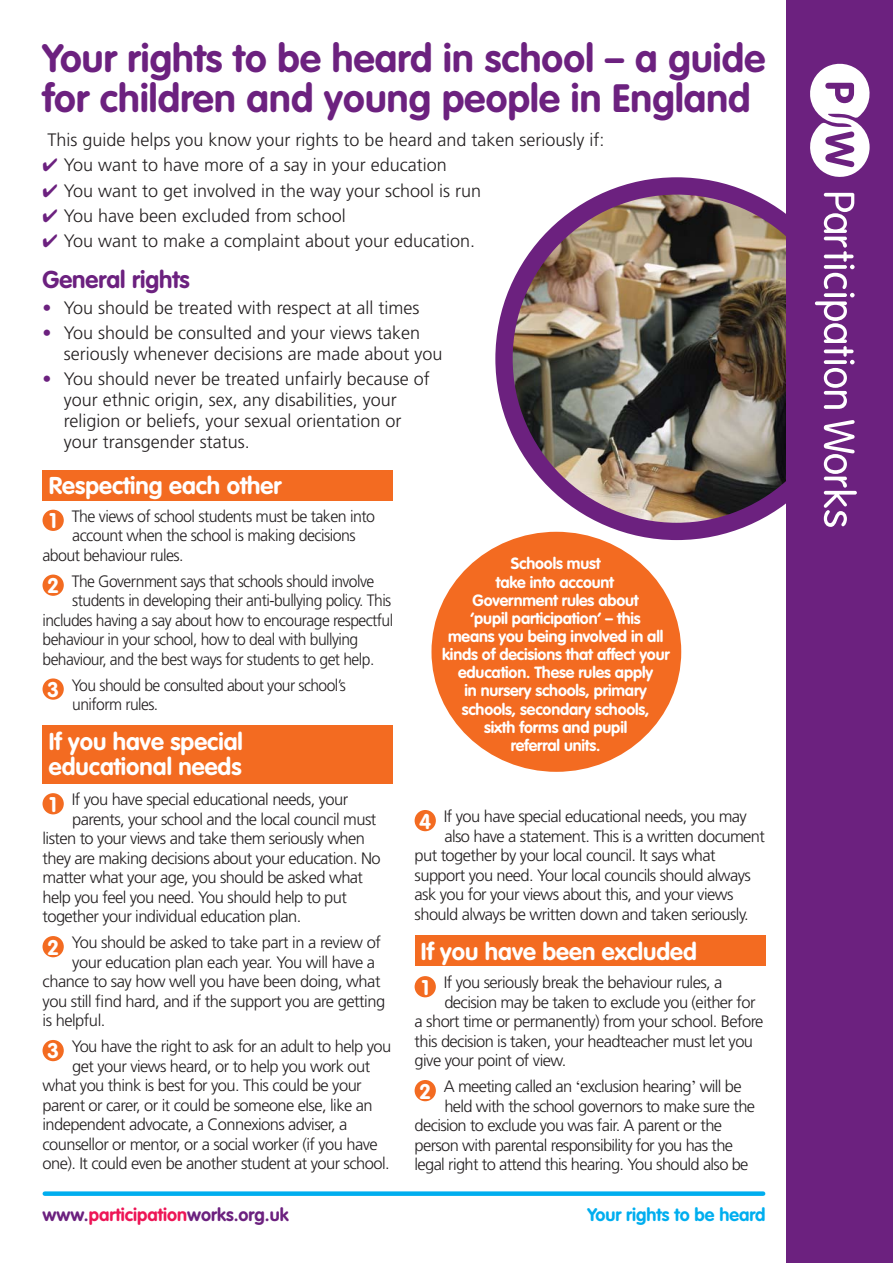
<style>
.page{position:relative;width:893px;height:1263px;background:#fff}
.page>*{position:absolute;margin:0;border:0;box-sizing:border-box;transform-origin:0 0}
.t1{font:700 39px/40.5px "VAG Rounded";letter-spacing:.005em;color:#6c217f}
.t2{font:700 24px/25.5px "VAG Rounded";color:#fff}
.t3{font:700 24px "VAG Rounded";color:#6c217f}
.t4{font:300 18px/21px "Frutiger";color:#231f20}
.t5{font:700 18px "VAG Rounded";color:#6c217f}
.t6{font:700 18px "VAG Rounded";color:#00aeef}
.t7{font:300 16.5px "Frutiger";letter-spacing:-.035em;color:#231f20}
.t8{font:300 16.5px/19.5px "Frutiger";letter-spacing:-.035em;color:#231f20;scale:.95 1}
.t9{font:700 16.05px/18.1px "VAG Rounded";letter-spacing:-.01em;color:#fff;text-align:center}
.s1{color:#6c217f}
.s2{font-family:"VAG Rounded";font-weight:700;font-size:21px;color:#fff}
.s3{font-family:"Times";font-weight:400}
.s4{color:#ed1556}
</style>
<div class="page">
<img style="left:511px;top:191px;width:276px;height:340px">
<div style="left:495px;top:177px;width:363px;height:363px;border:17px solid #6c217f;border-radius:50%"></div>
<div style="left:787px;top:0;width:106px;height:1263px;background:#6c217f"></div>
<svg style="left:815px;top:193px;width:40px;height:216px"></svg>
<svg style="left:824px;top:420px;width:33px;height:107px"></svg>
<svg style="left:810px;top:64px;width:60px;height:113px"></svg>
<div style="left:45px;top:1191px;width:718px;height:5px;background:#00aeef"></div>
<div style="left:43px;top:470px;width:350px;height:30px;background:#f36b21"></div>
<div style="left:43px;top:510px;width:21px;height:21px;background:#f36b21;border-radius:50%"></div>
<div style="left:43px;top:574px;width:21px;height:22px;background:#f36b21;border-radius:50%"></div>
<div style="left:43px;top:678px;width:21px;height:22px;background:#f36b21;border-radius:50%"></div>
<div style="left:43px;top:725px;width:350px;height:58px;background:#f36b21"></div>
<div style="left:43px;top:793px;width:21px;height:21px;background:#f36b21;border-radius:50%"></div>
<div style="left:43px;top:936px;width:21px;height:21px;background:#f36b21;border-radius:50%"></div>
<div style="left:43px;top:1040px;width:21px;height:21px;background:#f36b21;border-radius:50%"></div>
<div style="left:415px;top:810px;width:21px;height:21px;background:#f36b21;border-radius:50%"></div>
<div style="left:415px;top:976px;width:21px;height:21px;background:#f36b21;border-radius:50%"></div>
<div style="left:415px;top:1080px;width:21px;height:21px;background:#f36b21;border-radius:50%"></div>
<div style="left:415px;top:935px;width:350px;height:31px;background:#f36b21"></div>
<div style="left:431px;top:532px;width:250px;height:240px;background:#f36b21;border-radius:50%"></div>
<h1 class="t1" style="left:43px;top:39px;width:724px">Your rights to be heard in school – a guide for children and young people in England</h1>
<p class="t4" style="left:48px;top:130px;width:558px">This guide helps you know your rights to be heard and taken seriously if:</p>
<p class="t4" style="left:43px;top:155px;width:406px"><span class="s1">✔</span> You want to have more of a say in your education</p>
<p class="t4" style="left:43px;top:180px;width:440px"><span class="s1">✔</span> You want to get involved in the way your school is run</p>
<p class="t4" style="left:43px;top:205px;width:305px"><span class="s1">✔</span> You have been excluded from school</p>
<p class="t4" style="left:43px;top:231px;width:434px"><span class="s1">✔</span> You want to make a complaint about your education.</p>
<h2 class="t3" style="left:43px;top:266px;width:149px">General rights</h2>
<p class="t4" style="left:43px;top:297px;width:378px"><span class="s1">•</span> You should be treated with respect at all times</p>
<p class="t4" style="left:64px;top:322px;width:380px;text-indent:-21px"><span class="s1">•</span> You should be consulted and your views taken seriously whenever decisions are made about you</p>
<p class="t4" style="left:64px;top:369px;width:368px;text-indent:-21px"><span class="s1">•</span> You should never be treated unfairly because of your ethnic origin, sex, any disabilities, your religion or beliefs, your sexual orientation or your transgender status.</p>
<h2 class="t2" style="left:49px;top:474px;width:234px">Respecting each other</h2>
<p class="t7" style="left:49px;top:507px;width:327px"><span class="s2">1</span> The views of school students must be taken into</p>
<p class="t7" style="left:72px;top:526px;width:285px">account when the school is making decisions</p>
<p class="t7" style="left:43px;top:546px;width:143px">about behaviour rules.</p>
<p class="t8" style="left:47px;top:572px;width:346px"><span class="s2">2</span> The Government says that schools should involve</p>
<p class="t8" style="left:72px;top:591px;width:337px">students in developing their anti-bullying policy. This</p>
<p class="t8" style="left:43px;top:611px;width:371px">includes having a say about how to encourage respectful</p>
<p class="t8" style="left:43px;top:630px;width:334px">behaviour in your school, how to deal with bullying</p>
<p class="t8" style="left:43px;top:650px;width:351px">behaviour, and the best ways for students to get help.</p>
<p class="t8" style="left:72px;top:675px;width:290px;text-indent:-25px"><span class="s2">3</span> You should be consulted about your school’s uniform rules.</p>
<h2 class="t2" style="left:49px;top:729px;width:195px">If you have special educational needs</h2>
<p class="t7" style="left:49px;top:790px;width:300px"><span class="s2">1</span> If you have special educational needs, your</p>
<p class="t7" style="left:72px;top:810px;width:306px">parents, your school and the local council must</p>
<p class="t7" style="left:43px;top:829px;width:324px">listen to your views and take them seriously when</p>
<p class="t7" style="left:43px;top:849px;width:340px">they are making decisions about your education. No</p>
<p class="t7" style="left:43px;top:868px;width:322px">matter what your age, you should be asked what</p>
<p class="t7" style="left:43px;top:888px;width:306px">help you feel you need. You should help to put</p>
<p class="t7" style="left:43px;top:907px;width:260px">together your individual education plan.</p>
<p class="t7" style="left:47px;top:933px;width:335px"><span class="s2">2</span> You should be asked to take part in a review of</p>
<p class="t7" style="left:72px;top:953px;width:304px">your education plan each year. You will have a</p>
<p class="t7" style="left:43px;top:972px;width:340px">chance to say how well you have been doing, what</p>
<p class="t7" style="left:43px;top:992px;width:344px">you still find hard, and if the support you are getting</p>
<p class="t7" style="left:43px;top:1011px;width:64px">is helpful.</p>
<p class="t7" style="left:47px;top:1037px;width:346px"><span class="s2">3</span> You have the right to ask for an adult to help you</p>
<p class="t7" style="left:72px;top:1057px;width:299px">get your views heard, or to help you work out</p>
<p class="t7" style="left:43px;top:1076px;width:321px">what you think is best for you. This could be your</p>
<p class="t7" style="left:43px;top:1096px;width:332px">parent or carer, or it could be someone else, like an</p>
<p class="t7" style="left:43px;top:1115px;width:306px">independent advocate, a Connexions adviser, a</p>
<p class="t7" style="left:43px;top:1135px;width:337px">counsellor or mentor, or a social worker (if you have</p>
<p class="t7" style="left:43px;top:1154px;width:349px">one). It could even be another student at your school.</p>
<p class="t9" style="left:442px;top:555px;width:229px">Schools must<br>take into account<br>Government rules about<br>‘pupil participation’ – this<br>means you being involved in all kinds of decisions that affect your education. These rules apply<br>in nursery schools, primary schools, secondary schools,<br>sixth forms and pupil<br>referral units.</p>
<p class="t7" style="left:419px;top:807px;width:329px"><span class="s2">4</span> If you have special educational needs, you may</p>
<p class="t7" style="left:444px;top:827px;width:322px">also have a statement. This is a written document</p>
<p class="t7" style="left:415px;top:846px;width:303px">put together by your local council. It says what</p>
<p class="t7" style="left:415px;top:866px;width:338px">support you need. Your local councils should always</p>
<p class="t7" style="left:415px;top:885px;width:320px">ask you for your views about this, and your views</p>
<p class="t7" style="left:415px;top:905px;width:336px">should always be written down and taken seriously.</p>
<h2 class="t2" style="left:421px;top:939px;width:277px">If you have been excluded</h2>
<p class="t7" style="left:421px;top:973px;width:303px"><span class="s2">1</span> If you seriously break the behaviour rules, a</p>
<p class="t7" style="left:444px;top:993px;width:313px">decision may be taken to exclude you (either for</p>
<p class="t7" style="left:415px;top:1012px;width:350px">a short time or permanently) from your school. Before</p>
<p class="t7" style="left:415px;top:1032px;width:340px">this decision is taken, your headteacher must let you</p>
<p class="t7" style="left:415px;top:1051px;width:153px">give your point of view.</p>
<p class="t7" style="left:419px;top:1077px;width:324px"><span class="s2">2</span> A meeting called an <span class="s3">‘</span>exclusion hearing<span class="s3">’</span> will be</p>
<p class="t7" style="left:444px;top:1097px;width:312px">held with the school governors to make sure the</p>
<p class="t7" style="left:415px;top:1116px;width:309px">decision to exclude you was fair. A parent or the</p>
<p class="t7" style="left:415px;top:1136px;width:320px">person with parental responsibility for you has the</p>
<p class="t7" style="left:415px;top:1155px;width:335px">legal right to attend this hearing. You should also be</p>
<p class="t5" style="left:43px;top:1204px;width:248px">www.<span class="s4">participation</span>works.org.uk</p>
<p class="t6" style="left:587px;top:1204px;width:179px">Your rights to be heard</p>
</div>
